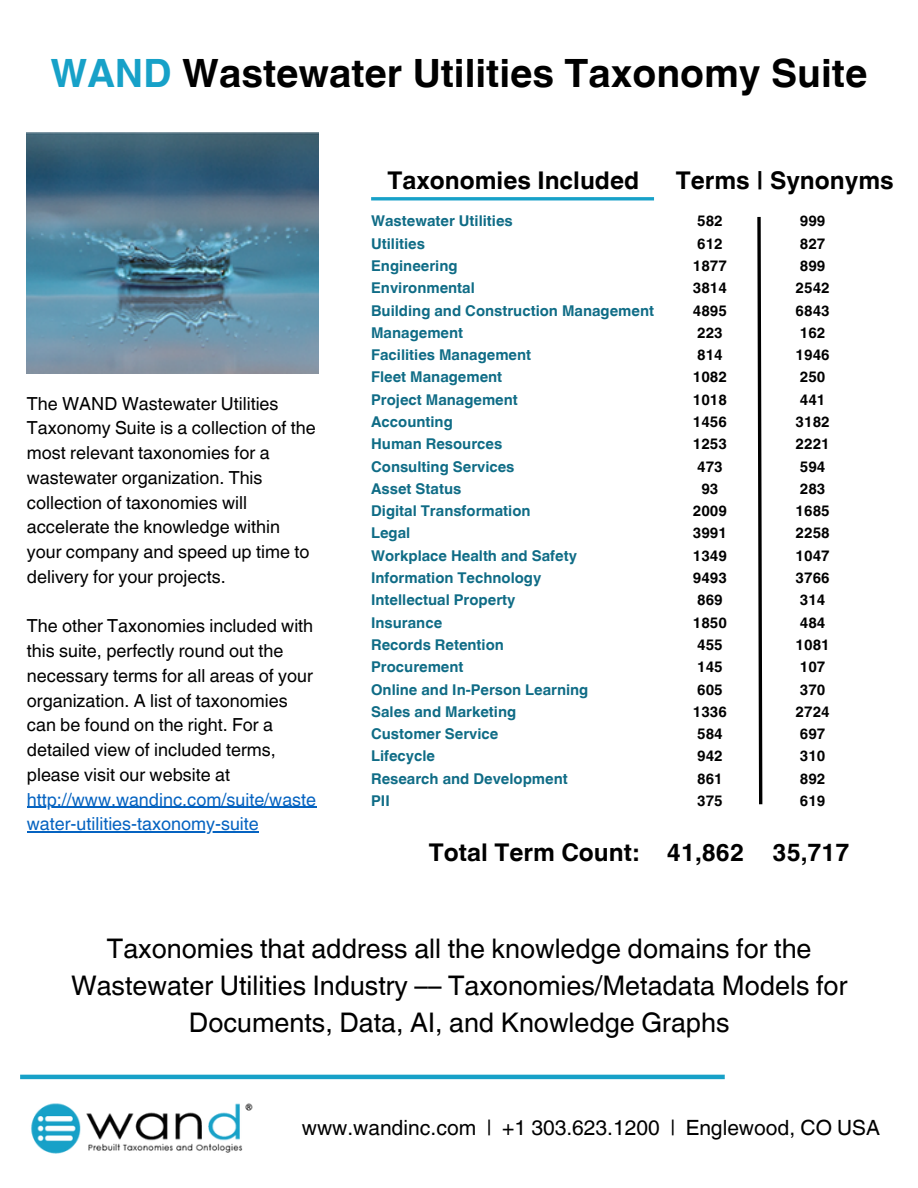
<style>
.page{position:relative;width:918px;height:1188px;background:#fff}
.page>*{position:absolute;margin:0;border:0;box-sizing:border-box;transform-origin:0 0}
.t1{font:700 39px "Helvetica World";color:#000}
.t2{font:27px/37.2px "Helvetica World";color:#000;text-align:center}
.t3{font:700 24.45px "Helvetica World";color:#000}
.t4{font:21px "Helvetica World";color:#000}
.t5{font:18px/24.8px "Helvetica World";color:#000}
.t6{font:18px/24.8px "Helvetica World";color:#0563c1}
.t7{font:700 14.85px/22.4px "Helvetica World";color:#0f6c86}
.t8{font:700 14.85px/22.4px "Helvetica World";color:#000;text-align:center}
.s1{color:#17a1c8}
</style>
<div class="page">
<img style="left:31px;top:1103px;width:222px;height:51px">
<hr style="left:20px;top:1075px;width:705px;height:4px;background:#17a1c8">
<hr style="left:371px;top:197px;width:283px;height:3px;background:#17a1c8">
<svg style="left:757px;top:216px;width:6px;height:589px"></svg>
<img style="left:27px;top:132px;width:291px;height:241px">
<hr style="left:27px;top:807px;width:289px;height:1px;background:#0563c1">
<hr style="left:27px;top:832px;width:232px;height:1px;background:#0563c1">
<h1 class="t1" style="left:51px;top:41px;width:818px"><span class="s1">WAND</span> Wastewater Utilities Taxonomy Suite</h1>
<p class="t5" style="left:27px;top:391px;width:290px">The WAND Wastewater Utilities<br>Taxonomy Suite is a collection of the most relevant taxonomies for a wastewater organization. This collection of taxonomies will accelerate the knowledge within your company and speed up time to delivery for your projects.</p>
<p class="t5" style="left:27px;top:614px;width:288px">The other Taxonomies included with this suite, perfectly round out the necessary terms for all areas of your organization. A list of taxonomies can be found on the right. For a detailed view of included terms, please visit our website at</p>
<p class="t6" style="left:27px;top:787px;width:291px">http://www.wandinc.com/suite/waste water-utilities-taxonomy-suite</p>
<h3 class="t3" style="left:388px;top:161px;width:253px">Taxonomies Included</h3>
<h3 class="t3" style="left:676px;top:161px;width:219px">Terms | Synonyms</h3>
<p class="t7" style="left:371px;top:208px;width:284px">Wastewater Utilities<br>Utilities<br>Engineering<br>Environmental<br>Building and Construction Management<br>Management<br>Facilities Management<br>Fleet Management<br>Project Management<br>Accounting<br>Human Resources<br>Consulting Services<br>Asset Status<br>Digital Transformation<br>Legal<br>Workplace Health and Safety<br>Information Technology<br>Intellectual Property<br>Insurance<br>Records Retention<br>Procurement<br>Online and In-Person Learning<br>Sales and Marketing<br>Customer Service<br>Lifecycle<br>Research and Development<br>PII</p>
<p class="t8" style="left:693px;top:208px;width:36px">582<br>612<br>1877<br>3814<br>4895<br>223<br>814<br>1082<br>1018<br>1456<br>1253<br>473<br>93<br>2009<br>3991<br>1349<br>9493<br>869<br>1850<br>455<br>145<br>605<br>1336<br>584<br>942<br>861<br>375</p>
<p class="t8" style="left:796px;top:208px;width:36px;text-align:left">999<br>827<br>899<br>2542<br>6843<br>162<br>1946<br>250<br>441<br>3182<br>2221<br>594<br>283<br>1685<br>2258<br>1047<br>3766<br>314<br>484<br>1081<br>107<br>370<br>2724<br>697<br>310<br>892<br>619</p>
<h3 class="t3" style="left:429px;top:832px;width:422px">Total Term Count: 41,862 35,717</h3>
<h2 class="t2" style="left:71px;top:930px;width:778px">Taxonomies that address all the knowledge domains for the<br>Wastewater Utilities Industry –– Taxonomies/Metadata Models for<br>Documents, Data, AI, and Knowledge Graphs</h2>
<h3 class="t4" style="left:302px;top:1115px;width:580px">www.wandinc.com | +1 303.623.1200 | Englewood, CO USA</h3>
</div>
